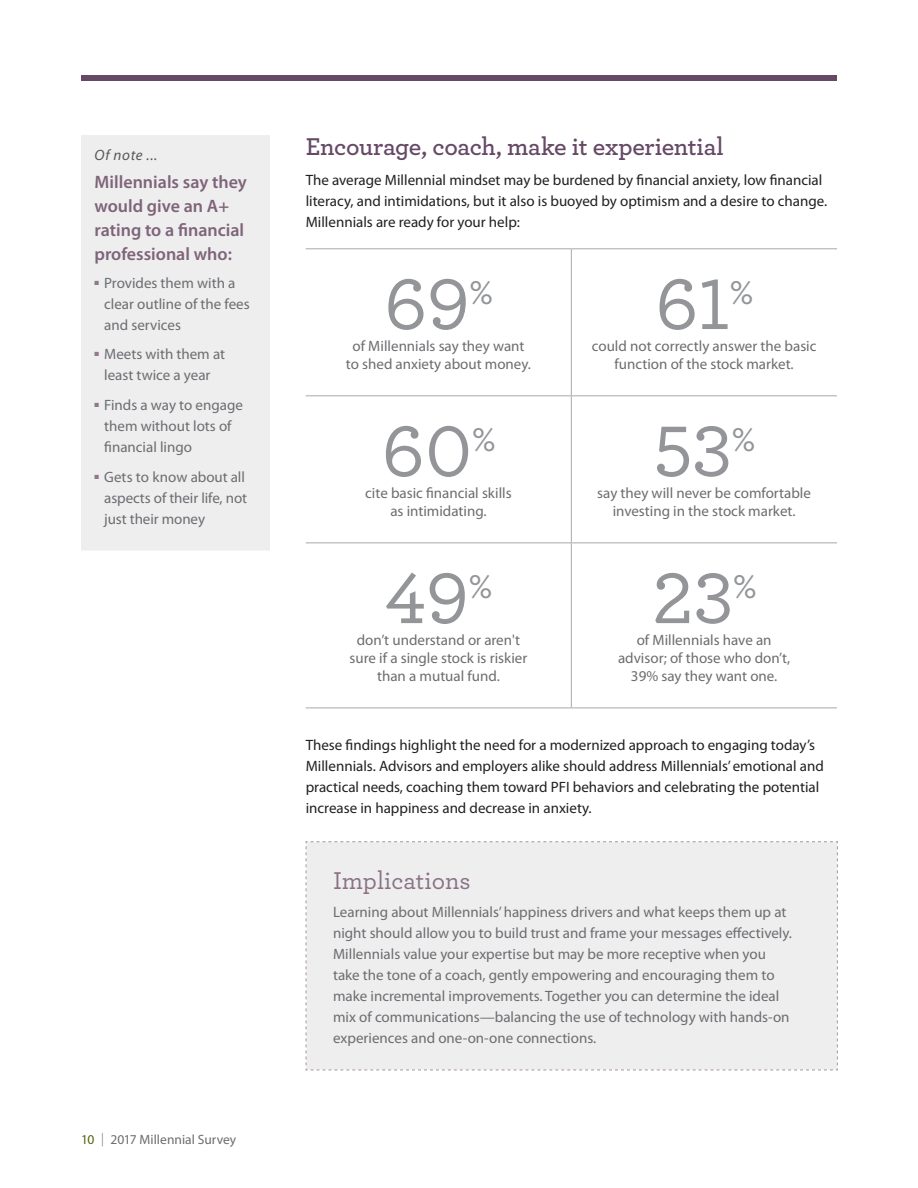
<style>
.page{position:relative;width:918px;height:1188px;background:#fff}
.page>*{position:absolute;margin:0;border:0;box-sizing:border-box;transform-origin:0 0}
.t1{font:500 75px "Archer";color:#939598}
.t2{font:700 34.5px "Archer";color:#939598}
.t3{font:600 25.5px "Archer";letter-spacing:-.015em;color:#654965}
.t4{font:500 25.5px "Archer";color:#8a7285}
.t5{font:600 18px/24px "Myriad Pro";color:#7e6479}
.t6{font:15px/21px "Myriad Pro";color:#6c6d70}
.t7{font:15px/21px "Myriad Pro";color:#231f20}
.t8{font:italic 15px "Myriad Pro";letter-spacing:.04em;color:#57585a}
.t9{font:13.5px "Myriad Pro";color:#6c6d70}
.s1{color:#55640e}
.s2{font-weight:300}
</style>
<div class="page">
<div style="left:81px;top:76px;width:756px;height:5px;background:#654965"></div>
<hr style="left:306px;top:248px;width:265px;height:1px;background:#a8a9ad">
<hr style="left:571px;top:248px;width:266px;height:1px;background:#a8a9ad">
<hr style="left:306px;top:395px;width:265px;height:1px;background:#a8a9ad">
<hr style="left:571px;top:395px;width:266px;height:1px;background:#a8a9ad">
<hr style="left:306px;top:542px;width:265px;height:1px;background:#a8a9ad">
<hr style="left:571px;top:542px;width:266px;height:1px;background:#a8a9ad">
<hr style="left:306px;top:708px;width:265px;height:1px;background:#a8a9ad">
<hr style="left:571px;top:708px;width:266px;height:1px;background:#a8a9ad">
<hr style="left:571px;top:249px;width:1px;height:146px;background:#a8a9ad">
<hr style="left:571px;top:396px;width:1px;height:146px;background:#a8a9ad">
<hr style="left:571px;top:543px;width:1px;height:165px;background:#a8a9ad">
<div style="left:305px;top:841px;width:533px;height:230px;background:#eeeeef"></div>
<div style="left:81px;top:135px;width:189px;height:415px;background:#eeeeef"></div>
<p class="t8" style="left:94px;top:147px;width:64px">Of note ...</p>
<h3 class="t5" style="left:94px;top:170px;width:154px">Millennials say they would give an A+ rating to a financial professional who:</h3>
<p class="t6" style="left:104px;top:272px;width:147px;text-indent:-10px"><sup>■■</sup> Provides them with a clear outline of the fees and services</p>
<p class="t6" style="left:95px;top:344px;width:132px;text-align:center"><sup>■■</sup> Meets with them at least twice a year</p>
<p class="t6" style="left:104px;top:395px;width:140px;text-indent:-10px"><sup>■■</sup> Finds a way to engage them without lots of financial lingo</p>
<p class="t6" style="left:104px;top:466px;width:144px;text-indent:-10px"><sup>■■</sup> Gets to know about all aspects of their life, not just their money</p>
<p class="t9" style="left:81px;top:1132px;width:157px"><span class="s1">10</span> <span class="s2">|</span> 2017 Millennial Survey</p>
<h3 class="t3" style="left:306px;top:128px;width:420px">Encourage, coach, make it experiential</h3>
<p class="t7" style="left:306px;top:170px;width:523px">The average Millennial mindset may be burdened by financial anxiety, low financial literacy, and intimidations, but it also is buoyed by optimism and a desire to change.<br>Millennials are ready for your help:</p>
<p class="t1" style="left:384px;top:250px;width:87px">69</p>
<p class="t6" style="left:346px;top:354px;width:187px">to shed anxiety about money.</p>
<p class="t2" style="left:470px;top:265px;width:24px">%</p>
<p class="t6" style="left:353px;top:336px;width:173px">of Millennials say they want</p>
<p class="t1" style="left:382px;top:397px;width:115px">60<sup>%</sup></p>
<p class="t6" style="left:390px;top:501px;width:98px">as intimidating.</p>
<p class="t6" style="left:365px;top:483px;width:148px">cite basic financial skills</p>
<p class="t1" style="left:385px;top:544px;width:108px">49<sup>%</sup></p>
<p class="t6" style="left:350px;top:649px;width:179px;line-height:18px;text-align:center">sure if a single stock is riskier than a mutual fund.</p>
<p class="t6" style="left:357px;top:630px;width:165px">don’t understand or aren't</p>
<p class="t1" style="left:655px;top:250px;width:99px">61<sup>%</sup></p>
<p class="t6" style="left:615px;top:354px;width:181px">function of the stock market.</p>
<p class="t6" style="left:592px;top:336px;width:226px">could not correctly answer the basic</p>
<p class="t1" style="left:653px;top:397px;width:103px">53<sup>%</sup></p>
<p class="t6" style="left:613px;top:501px;width:184px">investing in the stock market.</p>
<p class="t6" style="left:597px;top:483px;width:215px">say they will never be comfortable</p>
<p class="t1" style="left:652px;top:544px;width:106px">23<sup>%</sup></p>
<p class="t6" style="left:618px;top:649px;width:174px;line-height:18px;text-align:center">advisor; of those who don’t,<br>39% say they want one.</p>
<p class="t6" style="left:637px;top:630px;width:136px">of Millennials have an</p>
<p class="t7" style="left:306px;top:735px;width:520px">These findings highlight the need for a modernized approach to engaging today’s Millennials. Advisors and employers alike should address Millennials’ emotional and practical needs, coaching them toward PFI behaviors and celebrating the potential increase in happiness and decrease in anxiety.</p>
<h3 class="t4" style="left:333px;top:862px;width:139px">Implications</h3>
<p class="t6" style="left:333px;top:902px;width:460px">Learning about Millennials’ happiness drivers and what keeps them up at night should allow you to build trust and frame your messages effectively.<br>Millennials value your expertise but may be more receptive when you take the tone of a coach, gently empowering and encouraging them to make incremental improvements. Together you can determine the ideal mix of communications—balancing the use of technology with hands-on experiences and one-on-one connections.</p>
</div>
